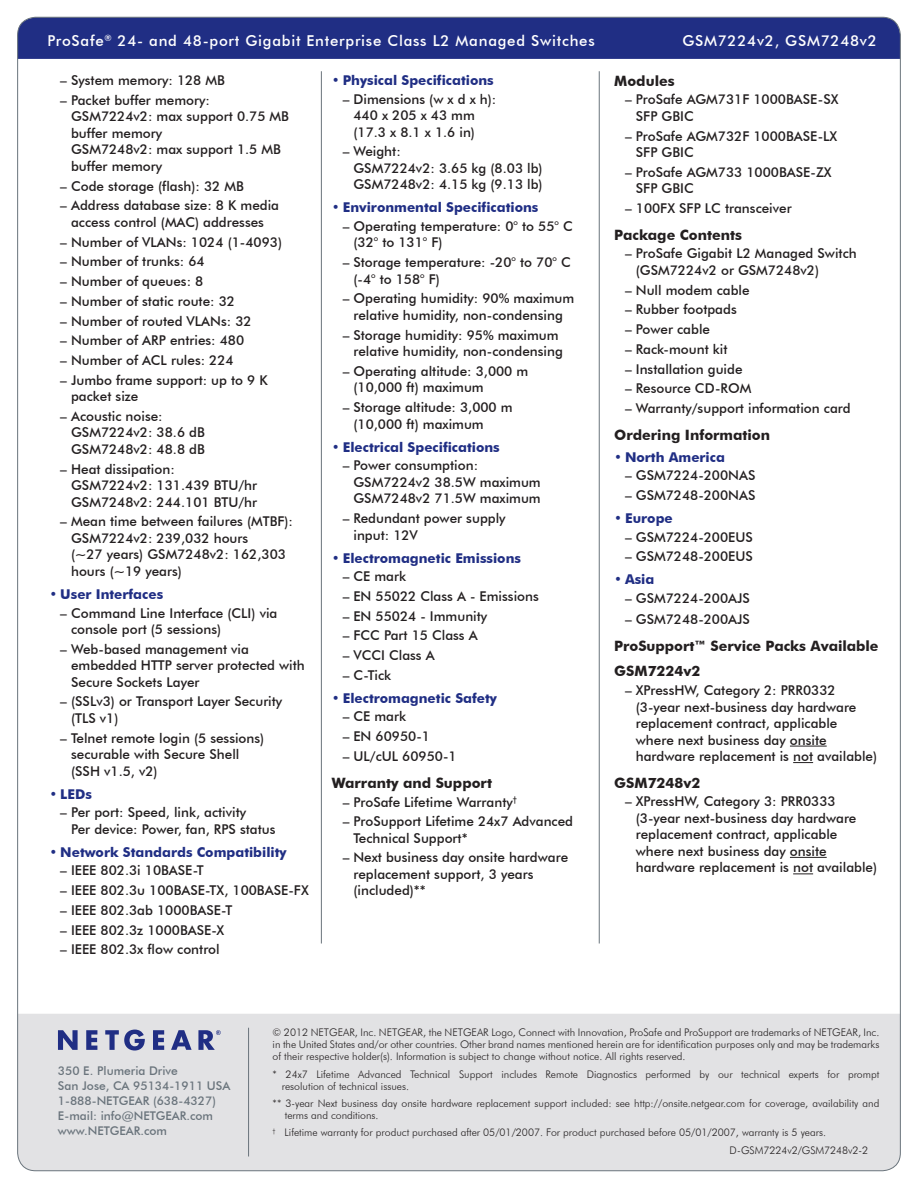
<style>
.page{position:relative;width:918px;height:1188px;background:#fff}
.page>*{position:absolute;margin:0;border:0;box-sizing:border-box;transform-origin:0 0}
.t1{font:500 15px "Futura BT";letter-spacing:.05em;color:#fff}
.t2{font:700 14.25px/25.5px "Futura BT";color:#231f20}
.t3{font:500 13.5px/16.5px "Futura BT";color:#231f20}
.t4{font:700 13.5px "Futura BT";color:#202e84}
.t5{font:500 12px/15px "Futura BT";color:#6a747c}
.t6{font:300 10.5px/12px "Futura BT";color:#231f20}
</style>
<div class="page">
<div style="left:18px;top:1014px;width:883px;height:157px;background:#e2e2e4"></div>
<svg style="left:58px;top:1030px;width:20px;height:20px"></svg>
<svg style="left:86px;top:1030px;width:11px;height:20px"></svg>
<svg style="left:105px;top:1030px;width:40px;height:21px"></svg>
<svg style="left:153px;top:1030px;width:11px;height:20px"></svg>
<svg style="left:171px;top:1030px;width:21px;height:20px"></svg>
<svg style="left:198px;top:1030px;width:23px;height:20px"></svg>
<div style="left:17px;top:17px;width:883px;height:42px;background:#202e84"></div>
<hr style="left:248px;top:1028px;width:1px;height:128px;background:#6a747c">
<hr style="left:790px;top:746px;width:37px;height:1px;background:#231f20">
<svg style="left:793px;top:762px;width:20px;height:1px"></svg>
<hr style="left:790px;top:857px;width:37px;height:1px;background:#231f20">
<svg style="left:793px;top:873px;width:20px;height:1px"></svg>
<hr style="left:321px;top:71px;width:1px;height:873px;background:#6a747c">
<hr style="left:599px;top:71px;width:1px;height:873px;background:#6a747c">
<p class="t1" style="left:47px;top:32px;width:549px">ProSafe<sup>®</sup> 24- and 48-port Gigabit Enterprise Class L2 Managed Switches</p>
<p class="t1" style="left:682px;top:32px;width:196px">GSM7224v2, GSM7248v2</p>
<p class="t3" style="left:60px;top:72px;width:166px">– System memory: 128 MB</p>
<p class="t3" style="left:71px;top:92px;width:219px;text-indent:-11px">– Packet buffer memory:<br>GSM7224v2: max support 0.75 MB buffer memory<br>GSM7248v2: max support 1.5 MB buffer memory</p>
<p class="t3" style="left:60px;top:177px;width:185px">– Code storage (flash): 32 MB</p>
<p class="t3" style="left:60px;top:197px;width:220px;text-align:center">– Address database size: 8 K media access control (MAC) addresses</p>
<p class="t3" style="left:60px;top:233px;width:223px">– Number of VLANs: 1024 (1-4093)</p>
<p class="t3" style="left:60px;top:253px;width:146px">– Number of trunks: 64</p>
<p class="t3" style="left:60px;top:273px;width:145px">– Number of queues: 8</p>
<p class="t3" style="left:60px;top:293px;width:176px">– Number of static route: 32</p>
<p class="t3" style="left:60px;top:312px;width:193px">– Number of routed VLANs: 32</p>
<p class="t3" style="left:60px;top:332px;width:185px">– Number of ARP entries: 480</p>
<p class="t3" style="left:60px;top:352px;width:175px">– Number of ACL rules: 224</p>
<p class="t3" style="left:71px;top:372px;width:198px;text-indent:-11px">– Jumbo frame support: up to 9 K packet size</p>
<p class="t3" style="left:71px;top:408px;width:135px;text-indent:-11px">– Acoustic noise:<br>GSM7224v2: 38.6 dB<br>GSM7248v2: 48.8 dB</p>
<p class="t3" style="left:71px;top:461px;width:188px;text-indent:-11px">– Heat dissipation:<br>GSM7224v2: 131.439 BTU/hr<br>GSM7248v2: 244.101 BTU/hr</p>
<p class="t3" style="left:71px;top:513px;width:223px;text-indent:-11px">– Mean time between failures (MTBF):<br>GSM7224v2: 239,032 hours<br>(~27 years) GSM7248v2: 162,303 hours (~19 years)</p>
<p class="t4" style="left:49px;top:586px;width:115px">• User Interfaces</p>
<p class="t3" style="left:71px;top:604px;width:208px;text-indent:-11px">– Command Line Interface (CLI) via console port (5 sessions)</p>
<p class="t3" style="left:71px;top:641px;width:235px;text-indent:-11px">– Web-based management via embedded HTTP server protected with<br>Secure Sockets Layer</p>
<p class="t3" style="left:71px;top:693px;width:213px;text-indent:-11px">– (SSLv3) or Transport Layer Security (TLS v1)</p>
<p class="t3" style="left:71px;top:730px;width:195px;text-indent:-11px">– Telnet remote login (5 sessions) securable with Secure Shell (SSH v1.5, v2)</p>
<p class="t4" style="left:49px;top:786px;width:44px">• LEDs</p>
<p class="t3" style="left:71px;top:804px;width:206px;text-indent:-11px">– Per port: Speed, link, activity<br>Per device: Power, fan, RPS status</p>
<p class="t4" style="left:49px;top:844px;width:239px">• Network Standards Compatibility</p>
<p class="t3" style="left:60px;top:862px;width:145px">– IEEE 802.3i 10BASE-T</p>
<p class="t3" style="left:60px;top:882px;width:250px">– IEEE 802.3u 100BASE-TX, 100BASE-FX</p>
<p class="t3" style="left:60px;top:902px;width:174px">– IEEE 802.3ab 1000BASE-T</p>
<p class="t3" style="left:60px;top:922px;width:165px">– IEEE 802.3z 1000BASE-X</p>
<p class="t3" style="left:60px;top:941px;width:161px">– IEEE 802.3x flow control</p>
<p class="t4" style="left:332px;top:72px;width:163px">• Physical Specifications</p>
<p class="t3" style="left:353px;top:90px;width:144px;text-indent:-11px">– Dimensions (w x d x h):<br>440 x 205 x 43 mm (17.3 x 8.1 x 1.6 in)</p>
<p class="t3" style="left:353px;top:143px;width:191px;text-indent:-11px">– Weight:<br>GSM7224v2: 3.65 kg (8.03 lb)<br>GSM7248v2: 4.15 kg (9.13 lb)</p>
<p class="t4" style="left:332px;top:199px;width:208px">• Environmental Specifications</p>
<p class="t3" style="left:353px;top:218px;width:221px;text-indent:-11px">– Operating temperature: 0° to 55° C (32° to 131° F)</p>
<p class="t3" style="left:353px;top:254px;width:219px;text-indent:-11px">– Storage temperature: -20° to 70° C (-4° to 158° F)</p>
<p class="t3" style="left:343px;top:290px;width:233px;text-align:center">– Operating humidity: 90% maximum relative humidity, non-condensing</p>
<p class="t3" style="left:353px;top:327px;width:211px;text-indent:-11px">– Storage humidity: 95% maximum relative humidity, non-condensing</p>
<p class="t3" style="left:353px;top:363px;width:176px;text-indent:-11px">– Operating altitude: 3,000 m (10,000 ft) maximum</p>
<p class="t3" style="left:353px;top:399px;width:161px;text-indent:-11px">– Storage altitude: 3,000 m (10,000 ft) maximum</p>
<p class="t4" style="left:332px;top:439px;width:169px">• Electrical Specifications</p>
<p class="t3" style="left:353px;top:457px;width:189px;text-indent:-11px">– Power consumption:<br>GSM7224v2 38.5W maximum<br>GSM7248v2 71.5W maximum</p>
<p class="t3" style="left:353px;top:510px;width:154px;text-indent:-11px">– Redundant power supply input: 12V</p>
<p class="t4" style="left:332px;top:550px;width:191px">• Electromagnetic Emissions</p>
<p class="t3" style="left:343px;top:568px;width:65px">– CE mark</p>
<p class="t3" style="left:343px;top:588px;width:198px">– EN 55022 Class A - Emissions</p>
<p class="t3" style="left:343px;top:607px;width:146px">– EN 55024 - Immunity</p>
<p class="t3" style="left:343px;top:627px;width:137px">– FCC Part 15 Class A</p>
<p class="t3" style="left:343px;top:647px;width:94px">– VCCI Class A</p>
<p class="t3" style="left:343px;top:667px;width:50px">– C-Tick</p>
<p class="t4" style="left:332px;top:690px;width:167px">• Electromagnetic Safety</p>
<p class="t3" style="left:343px;top:708px;width:65px">– CE mark</p>
<p class="t3" style="left:343px;top:728px;width:89px">– EN 60950-1</p>
<p class="t3" style="left:343px;top:748px;width:116px">– UL/cUL 60950-1</p>
<p class="t2" style="left:332px;top:770px;width:162px">Warranty and Support</p>
<p class="t3" style="left:343px;top:793px;width:176px">– ProSafe Lifetime Warranty<sup>†</sup></p>
<p class="t3" style="left:353px;top:813px;width:221px;text-indent:-11px">– ProSupport Lifetime 24x7 Advanced<br>Technical Support*</p>
<p class="t3" style="left:353px;top:849px;width:216px;text-indent:-11px">– Next business day onsite hardware replacement support, 3 years (included)**</p>
<p class="t2" style="left:614px;top:68px;width:62px">Modules</p>
<p class="t3" style="left:636px;top:91px;width:204px;text-indent:-11px">– ProSafe AGM731F 1000BASE-SX<br>SFP GBIC</p>
<p class="t3" style="left:636px;top:127px;width:203px;text-indent:-11px">– ProSafe AGM732F 1000BASE-LX<br>SFP GBIC</p>
<p class="t3" style="left:636px;top:164px;width:197px;text-indent:-11px">– ProSafe AGM733 1000BASE-ZX<br>SFP GBIC</p>
<p class="t3" style="left:625px;top:200px;width:168px">– 100FX SFP LC transceiver</p>
<p class="t2" style="left:614px;top:222px;width:129px">Package Contents</p>
<p class="t3" style="left:636px;top:245px;width:222px;text-indent:-11px">– ProSafe Gigabit L2 Managed Switch (GSM7224v2 or GSM7248v2)</p>
<p class="t3" style="left:625px;top:281px;width:126px">– Null modem cable</p>
<p class="t3" style="left:625px;top:301px;width:113px">– Rubber footpads</p>
<p class="t3" style="left:625px;top:321px;width:87px">– Power cable</p>
<p class="t3" style="left:625px;top:341px;width:104px">– Rack-mount kit</p>
<p class="t3" style="left:625px;top:360px;width:119px">– Installation guide</p>
<p class="t3" style="left:625px;top:380px;width:128px">– Resource CD-ROM</p>
<p class="t3" style="left:625px;top:400px;width:227px">– Warranty/support information card</p>
<p class="t2" style="left:614px;top:422px;width:157px">Ordering Information</p>
<p class="t4" style="left:614px;top:449px;width:112px">• North America</p>
<p class="t3" style="left:625px;top:467px;width:132px">– GSM7224-200NAS</p>
<p class="t3" style="left:625px;top:487px;width:132px">– GSM7248-200NAS</p>
<p class="t4" style="left:614px;top:510px;width:60px">• Europe</p>
<p class="t3" style="left:625px;top:528px;width:129px">– GSM7224-200EUS</p>
<p class="t3" style="left:625px;top:548px;width:129px">– GSM7248-200EUS</p>
<p class="t4" style="left:614px;top:571px;width:42px">• Asia</p>
<p class="t3" style="left:625px;top:590px;width:126px">– GSM7224-200AJS</p>
<p class="t3" style="left:625px;top:611px;width:126px">– GSM7248-200AJS</p>
<p class="t2" style="left:614px;top:633px;width:266px">ProSupport™ Service Packs Available<br>GSM7224v2</p>
<p class="t3" style="left:636px;top:682px;width:243px;text-indent:-11px">– XPressHW, Category 2: PRR0332 (3-year next-business day hardware replacement contract, applicable where next business day onsite hardware replacement is not available)</p>
<p class="t2" style="left:614px;top:770px;width:88px">GSM7248v2</p>
<p class="t3" style="left:636px;top:793px;width:243px;text-indent:-11px">– XPressHW, Category 3: PRR0333 (3-year next-business day hardware replacement contract, applicable where next business day onsite hardware replacement is not available)</p>
<p class="t5" style="left:58px;top:1063px;width:174px">350 E. Plumeria Drive<br>San Jose, CA 95134-1911 USA<br>1-888-NETGEAR (638-4327)<br>E-mail: info@NETGEAR.com www.NETGEAR.com</p>
<p class="t6" style="left:273px;top:1026px;width:608px;text-align:justify">© 2012 NETGEAR, Inc. NETGEAR, the NETGEAR Logo, Connect with Innovation, ProSafe and ProSupport are trademarks of NETGEAR, Inc. in the United States and/or other countries. Other brand names mentioned herein are for identification purposes only and may be trademarks of their respective holder(s). Information is subject to change without notice. All rights reserved.</p>
<p class="t6" style="left:282px;top:1068px;width:599px;text-indent:-9px">* 24x7 Lifetime Advanced Technical Support includes Remote Diagnostics performed by our technical experts for prompt resolution of technical issues.</p>
<p class="t6" style="left:285px;top:1097px;width:596px;text-indent:-12px">** 3-year Next business day onsite hardware replacement support included: see http://onsite.netgear.com for coverage, availability and terms and conditions.</p>
<p class="t6" style="left:730px;top:1124px;width:140px;line-height:17.4px;text-indent:-457px"><sup>†</sup> Lifetime warranty for product purchased after 05/01/2007. For product purchased before 05/01/2007, warranty is 5 years.<br>D-GSM7224v2/GSM7248v2-2</p>
</div>
